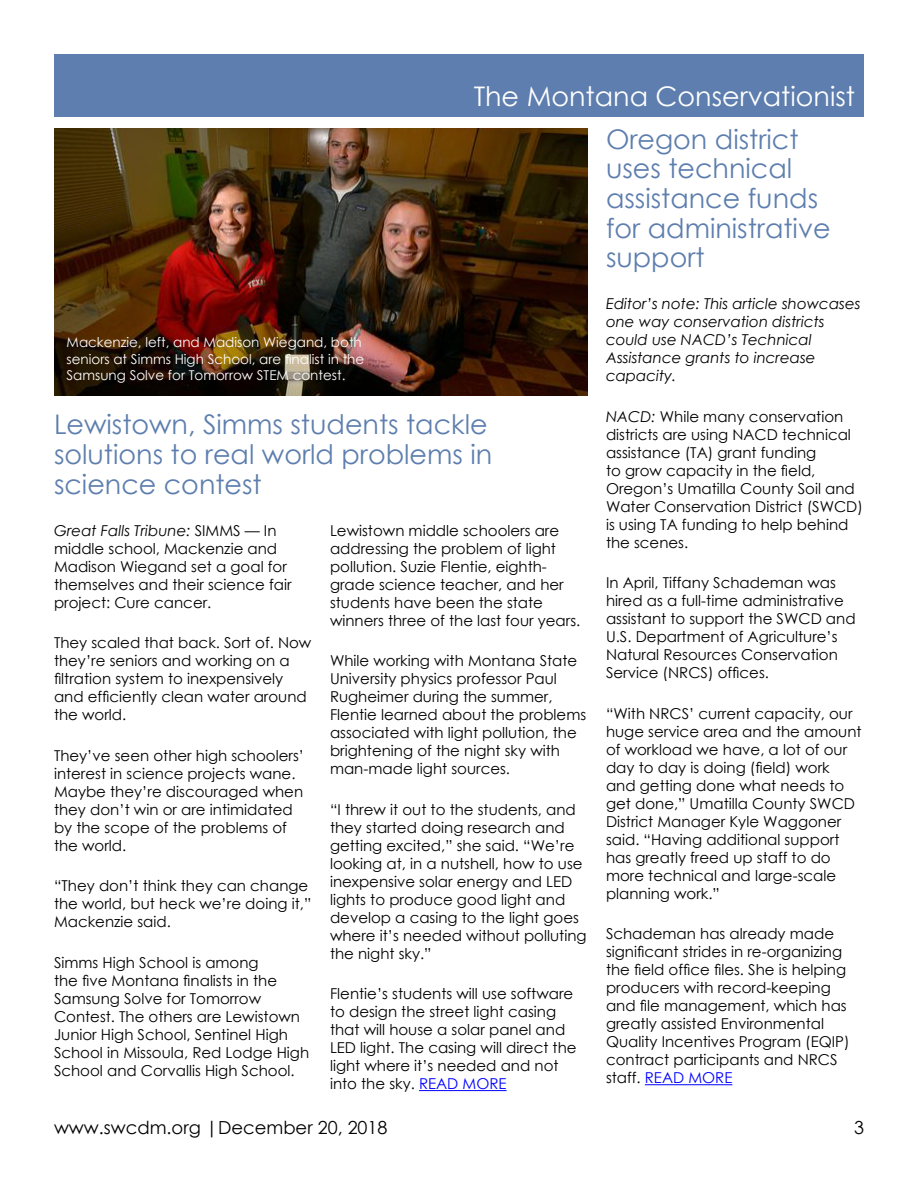
<style>
.page{position:relative;width:918px;height:1188px;background:#fff}
.page>*{position:absolute;margin:0;border:0;box-sizing:border-box;transform-origin:0 0}
.t1{font:27px/29.7px "Century Gothic";color:#5d7eae}
.t2{font:27px "Century Gothic";color:#fff}
.t3{font:18px "Century Gothic";color:#000}
.t4{font:15px/18px "Century Gothic";color:#000}
.t5{font:italic 15px/18px "Century Gothic";color:#000}
.t6{font:13.5px/16.8px "Century Gothic";color:#fff}
.s1{font-style:italic}
.s2{color:#00f}
</style>
<div class="page">
<div style="left:54px;top:54px;width:810px;height:63px;background:#5d7eae"></div>
<hr style="left:645px;top:1084px;width:87px;height:1px;background:#00f">
<hr style="left:419px;top:1090px;width:88px;height:1px;background:#00f">
<img style="left:54px;top:128px;width:534px;height:268px">
<h1 class="t2" style="left:474px;top:77px;width:383px">The Montana Conservationist</h1>
<p class="t6" style="left:67px;top:333px;width:299px">Mackenzie, left, and Madison Wiegand, both seniors at Simms High School, are finalist in the<br>Samsung Solve for Tomorrow STEM contest.</p>
<h1 class="t1" style="left:54px;top:409px;width:440px">Lewistown, Simms students tackle solutions to real world problems in science contest</h1>
<p class="t4" style="left:54px;top:521px;width:239px"><span class="s1">Great Falls Tribune:</span> SIMMS — In middle school, Mackenzie and<br>Madison Wiegand set a goal for themselves and their science fair project: Cure cancer.</p>
<p class="t4" style="left:54px;top:634px;width:259px">They scaled that back. Sort of. Now they’re seniors and working on a filtration system to inexpensively and efficiently clean water around the world.</p>
<p class="t4" style="left:54px;top:746px;width:252px">They’ve seen other high schoolers’ interest in science projects wane.<br>Maybe they’re discouraged when they don’t win or are intimidated by the scope of the problems of the world.</p>
<p class="t4" style="left:54px;top:877px;width:259px">“They don’t think they can change the world, but heck we’re doing it,”<br>Mackenzie said.</p>
<p class="t4" style="left:54px;top:953px;width:257px">Simms High School is among<br>the five Montana finalists in the<br>Samsung Solve for Tomorrow<br>Contest. The others are Lewistown<br>Junior High School, Sentinel High<br>School in Missoula, Red Lodge High<br>School and Corvallis High School.</p>
<p class="t4" style="left:330px;top:521px;width:252px">Lewistown middle schoolers are addressing the problem of light pollution. Suzie Flentie, eighth&shy;grade science teacher, and her students have been the state winners three of the last four years.</p>
<p class="t4" style="left:330px;top:652px;width:258px">While working with Montana State<br>University physics professor Paul<br>Rugheimer during the summer,<br>Flentie learned about the problems associated with light pollution, the brightening of the night sky with man-made light sources.</p>
<p class="t4" style="left:330px;top:800px;width:258px">“I threw it out to the students, and they started doing research and getting excited,” she said. “We’re looking at, in a nutshell, how to use inexpensive solar energy and LED lights to produce good light and develop a casing to the light goes where it’s needed without polluting the night sky.”</p>
<p class="t4" style="left:330px;top:985px;width:248px">Flentie’s students will use software to design the street light casing that will house a solar panel and<br>LED light. The casing will direct the light where it’s needed and not into the sky. <span class="s2">READ MORE</span></p>
<h1 class="t1" style="left:606px;top:123px;width:226px">Oregon district uses technical assistance funds for administrative support</h1>
<p class="t5" style="left:606px;top:295px;width:256px">Editor’s note: This article showcases one way conservation districts could use NACD’s Technical<br>Assistance grants to increase capacity.</p>
<p class="t4" style="left:606px;top:407px;width:258px"><span class="s1">NACD:</span> While many conservation districts are using NACD technical assistance (TA) grant funding<br>to grow capacity in the field,<br>Oregon’s Umatilla County Soil and<br>Water Conservation District (SWCD) is using TA funding to help behind the scenes.</p>
<p class="t4" style="left:606px;top:574px;width:251px">In April, Tiffany Schademan was hired as a full-time administrative assistant to support the SWCD and<br>U.S. Department of Agriculture’s<br>Natural Resources Conservation<br>Service (NRCS) offices.</p>
<p class="t4" style="left:606px;top:704px;width:257px">“With NRCS’ current capacity, our huge service area and the amount of workload we have, a lot of our day to day is doing (field) work and getting done what needs to get done,” Umatilla County SWCD<br>District Manager Kyle Waggoner said. “Having additional support has greatly freed up staff to do more technical and large-scale planning work.”</p>
<p class="t4" style="left:606px;top:925px;width:245px">Schademan has already made significant strides in re-organizing the field office files. She is helping producers with record-keeping and file management, which has greatly assisted Environmental<br>Quality Incentives Program (EQIP) contract participants and NRCS staff. <span class="s2">READ MORE</span></p>
<p class="t3" style="left:54px;top:1115px;width:335px">www.swcdm.org |December 20, 2018</p>
<p class="t3" style="left:854px;top:1115px;width:11px">3</p>
</div>
